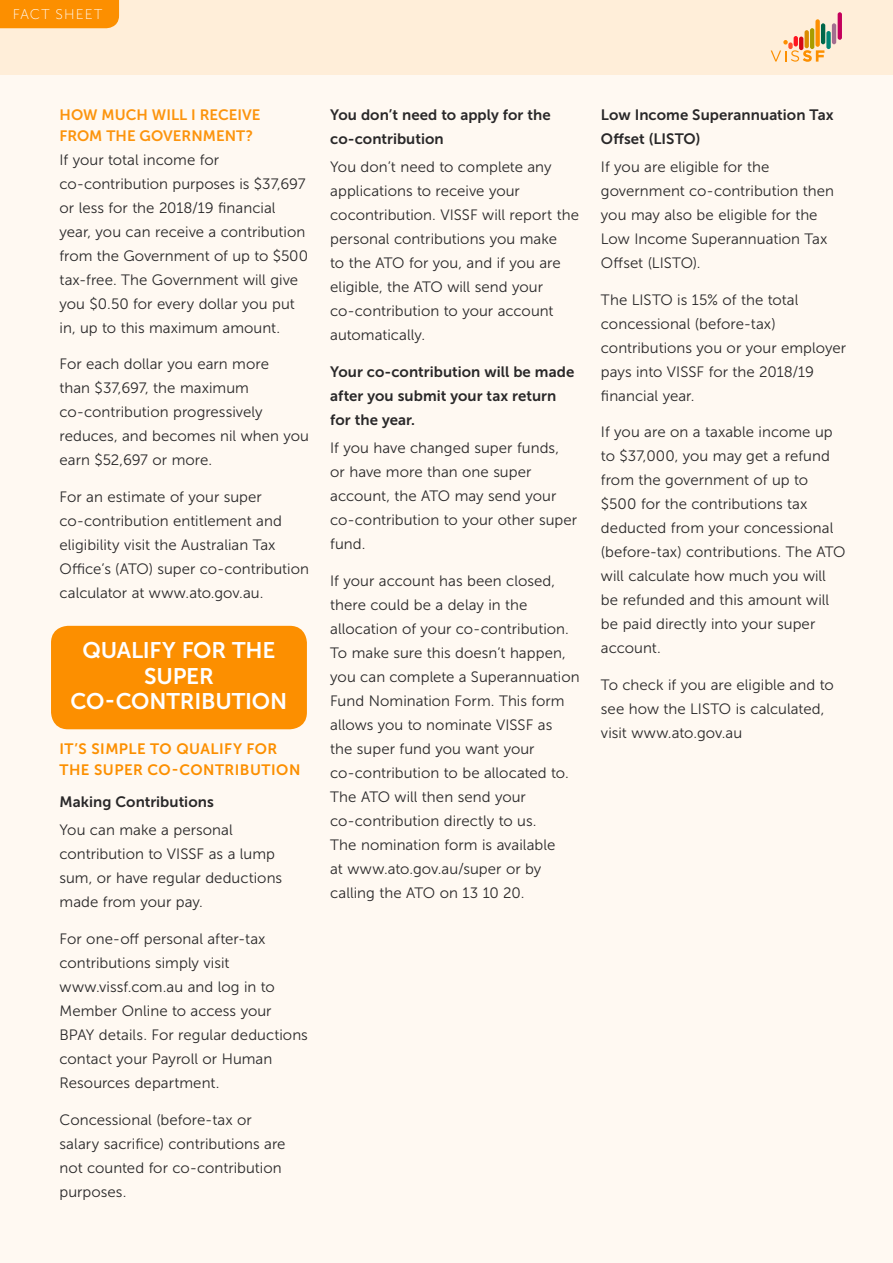
<style>
.page{position:relative;width:893px;height:1263px;background:#fff9f2}
.page>*{position:absolute;margin:0;border:0;box-sizing:border-box;transform-origin:0 0}
.t1{font:22.5px/25.5px "Museo Sans 700";letter-spacing:-.01em;color:#fff;text-align:center}
.t2{font:15px/24px "Museo Sans 300";color:#292829}
.t3{font:15px/24px "Museo Sans 700";color:#292829}
.t4{font:15px/21px "Museo Sans 700";letter-spacing:.03em;color:#fc8f00}
.t5{font:15px/21px "Museo Sans 700";color:#fc940d}
.t6{font:14.1px "Museo Sans 100";letter-spacing:.075em;color:#fff}
</style>
<div class="page">
<div style="left:0;top:0;width:893px;height:74px;background:#ffeed9"></div>
<div style="left:0;top:0;width:119px;height:28px;background:#fc8f00"></div>
<hr style="left:794px;top:36px;width:4px;height:11px;background:#ff141f;border-radius:2px">
<div style="left:804px;top:30px;width:5px;height:18px;background:#db8c00;border-radius:2px"></div>
<hr style="left:810px;top:28px;width:4px;height:21px;background:#a89c00;border-radius:2px">
<div style="left:815px;top:19px;width:5px;height:28px;background:#fc8f00;border-radius:2px"></div>
<hr style="left:821px;top:23px;width:4px;height:21px;background:#00664a;border-radius:2px">
<div style="left:826px;top:31px;width:5px;height:18px;background:#008575;border-radius:2px"></div>
<hr style="left:832px;top:23px;width:4px;height:21px;background:#a36e8f;border-radius:2px">
<hr style="left:838px;top:12px;width:4px;height:28px;background:#c4005c;border-radius:2px">
<svg style="left:771px;top:40px;width:53px;height:22px"></svg>
<div style="left:51px;top:626px;width:256px;height:103px;background:#fc8f00;border-radius:17px"></div>
<p class="t6" style="left:13px;top:7px;width:91px">FACT SHEET</p>
<p class="t5" style="left:60px;top:104px;width:202px">HOW MUCH WILL I RECEIVE<br>FROM THE GOVERNMENT?</p>
<p class="t2" style="left:60px;top:148px;width:250px">If your total income for co-contribution purposes is $37,697 or less for the 2018/19 financial year, you can receive a contribution from the Government of up to $500 tax-free. The Government will give you $0.50 for every dollar you put in, up to this maximum amount.</p>
<p class="t2" style="left:60px;top:352px;width:251px">For each dollar you earn more<br>than $37,697, the maximum co-contribution progressively reduces, and becomes nil when you earn $52,697 or more.</p>
<p class="t2" style="left:60px;top:485px;width:251px">For an estimate of your super co-contribution entitlement and eligibility visit the Australian Tax Office’s (ATO) super co-contribution calculator at www.ato.gov.au.</p>
<h1 class="t1" style="left:71px;top:638px;width:218px">QUALIFY FOR THE<br>SUPER<br>CO-CONTRIBUTION</h1>
<p class="t4" style="left:60px;top:738px;width:242px">IT’S SIMPLE TO QUALIFY FOR<br>THE SUPER CO-CONTRIBUTION</p>
<p class="t3" style="left:60px;top:790px;width:156px">Making Contributions</p>
<p class="t2" style="left:60px;top:818px;width:224px">You can make a personal contribution to VISSF as a lump sum, or have regular deductions made from your pay.</p>
<p class="t2" style="left:60px;top:927px;width:250px">For one-off personal after-tax contributions simply visit www.vissf.com.au and log in to<br>Member Online to access your<br>BPAY details. For regular deductions contact your Payroll or Human<br>Resources department.</p>
<p class="t2" style="left:60px;top:1108px;width:227px">Concessional (before-tax or salary sacrifice) contributions are not counted for co-contribution purposes.</p>
<p class="t3" style="left:330px;top:102px;width:222px">You don’t need to apply for the co-contribution</p>
<p class="t2" style="left:330px;top:155px;width:250px">You don’t need to complete any applications to receive your cocontribution. VISSF will report the personal contributions you make<br>to the ATO for you, and if you are eligible, the ATO will send your co-contribution to your account automatically.</p>
<p class="t3" style="left:330px;top:359px;width:246px">Your co-contribution will be made after you submit your tax return for the year.</p>
<p class="t2" style="left:330px;top:436px;width:248px">If you have changed super funds, or have more than one super account, the ATO may send your co-contribution to your other super fund.</p>
<p class="t2" style="left:330px;top:569px;width:251px">If your account has been closed, there could be a delay in the allocation of your co-contribution.<br>To make sure this doesn’t happen, you can complete a Superannuation<br>Fund Nomination Form. This form allows you to nominate VISSF as<br>the super fund you want your co-contribution to be allocated to.<br>The ATO will then send your co-contribution directly to us.<br>The nomination form is available<br>at www.ato.gov.au/super or by calling the ATO on 13 10 20.</p>
<p class="t3" style="left:601px;top:102px;width:234px">Low Income Superannuation Tax<br>Offset (LISTO)</p>
<p class="t2" style="left:601px;top:155px;width:235px">If you are eligible for the government co-contribution then you may also be eligible for the<br>Low Income Superannuation Tax<br>Offset (LISTO).</p>
<p class="t2" style="left:601px;top:288px;width:247px">The LISTO is 15% of the total concessional (before-tax) contributions you or your employer pays into VISSF for the 2018/19 financial year.</p>
<p class="t2" style="left:601px;top:420px;width:246px">If you are on a taxable income up to $37,000, you may get a refund from the government of up to $500 for the contributions tax deducted from your concessional (before-tax) contributions. The ATO will calculate how much you will be refunded and this amount will be paid directly into your super account.</p>
<p class="t2" style="left:601px;top:673px;width:234px">To check if you are eligible and to see how the LISTO is calculated, visit www.ato.gov.au</p>
</div>
